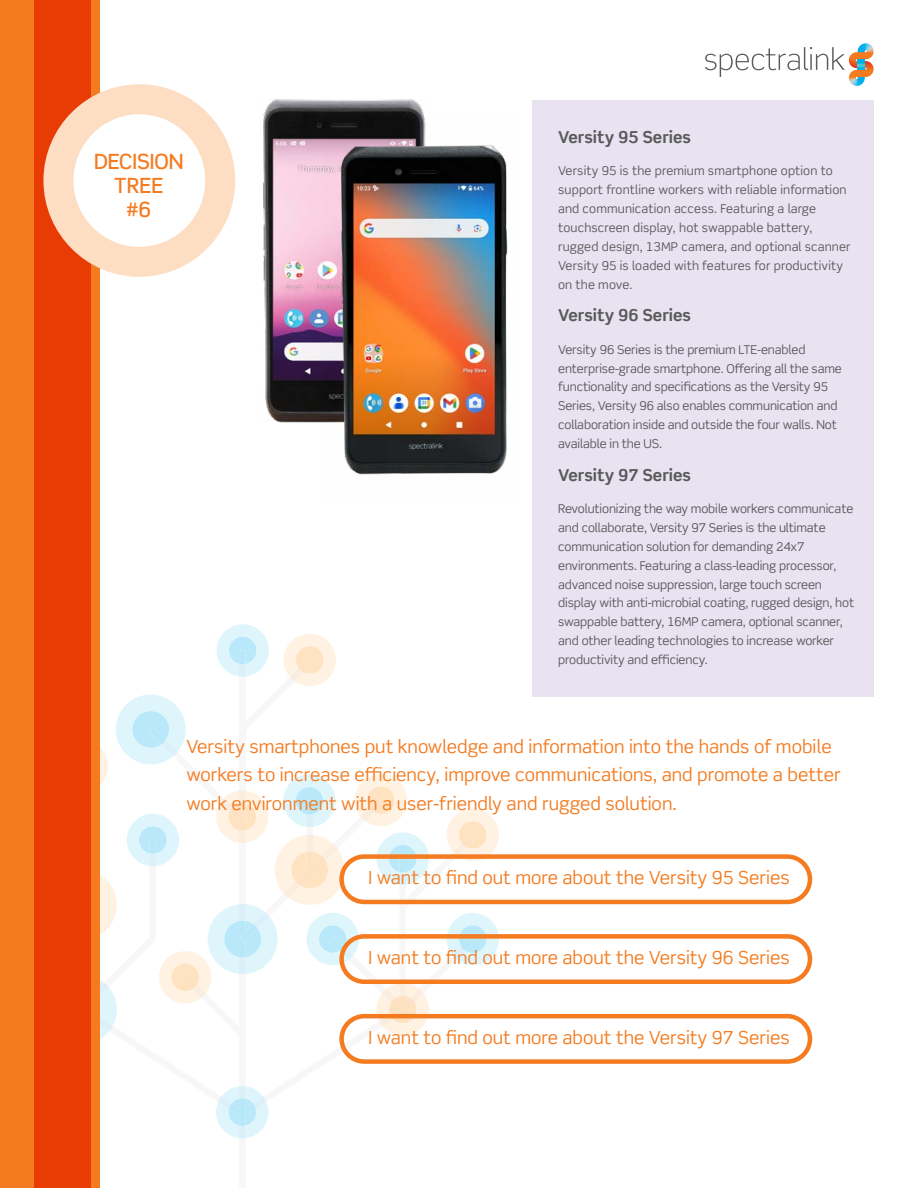
<style>
.page{position:relative;width:918px;height:1188px;background:#fff}
.page>*{position:absolute;margin:0;border:0;box-sizing:border-box;transform-origin:0 0}
.t1{font:500 21px/24px "Scene Std";color:#f47b20;text-align:center}
.t2{font:18px/28.5px "Scene Std";color:#f47b20}
.t3{font:700 16.5px "Scene Std";color:#58595b}
.t4{font:12.15px/18.9px "Scene Std";letter-spacing:-.01em;color:#58595b}
.t5{font:12.15px/18.9px "Scene Std";letter-spacing:.01em;color:#58595b}
</style>
<div class="page">
<div style="left:239px;top:650px;width:7px;height:538px;background:#f7f7f7"></div>
<svg style="left:216px;top:1086px;width:53px;height:52px"></svg>
<svg style="left:100px;top:624px;width:399px;height:420px"></svg>
<img style="left:849px;top:79px;width:16px;height:7px">
<img style="left:859px;top:43px;width:13px;height:4px">
<svg style="left:705px;top:47px;width:169px;height:32px"></svg>
<div style="left:0;top:0;width:100px;height:1188px;background:#f47b20"></div>
<div style="left:34px;top:0;width:57px;height:1188px;background:#e93b04"></div>
<img style="left:263px;top:99px;width:162px;height:323px">
<svg style="left:58px;top:99px;width:162px;height:163px"></svg>
<div style="left:43px;top:84px;width:192px;height:193px;border:30px solid #fedec3;border-radius:50%"></div>
<div style="left:339px;top:854px;width:473px;height:50px;border:4px solid #f47b20;border-radius:23px"></div>
<div style="left:339px;top:934px;width:473px;height:50px;border:4px solid #f47b20;border-radius:23px"></div>
<div style="left:339px;top:1014px;width:473px;height:50px;border:4px solid #f47b20;border-radius:23px"></div>
<div style="left:532px;top:100px;width:342px;height:597px;background:#e9e3f1"></div>
<img style="left:322px;top:118px;width:186px;height:357px">
<h1 class="t1" style="left:94px;top:150px;width:91px">DECISION<br>TREE<br>#6</h1>
<h3 class="t3" style="left:558px;top:127px;width:134px">Versity 95 Series</h3>
<p class="t5" style="left:558px;top:161px;width:294px">Versity 95 is the premium smartphone option to support frontline workers with reliable information and communication access. Featuring a large touchscreen display, hot swappable battery, rugged design, 13MP camera, and optional scanner Versity 95 is loaded with features for productivity on the move.</p>
<h3 class="t3" style="left:558px;top:305px;width:134px">Versity 96 Series</h3>
<p class="t4" style="left:558px;top:340px;width:285px">Versity 96 Series is the premium LTE-enabled enterprise-grade smartphone. Offering all the same functionality and specifications as the Versity 95<br>Series, Versity 96 also enables communication and collaboration inside and outside the four walls. Not available in the US.</p>
<h3 class="t3" style="left:558px;top:464px;width:134px">Versity 97 Series</h3>
<p class="t4" style="left:558px;top:499px;width:298px">Revolutionizing the way mobile workers communicate and collaborate, Versity 97 Series is the ultimate communication solution for demanding 24x7 environments. Featuring a class-leading processor, advanced noise suppression, large touch screen display with anti-microbial coating, rugged design, hot swappable battery, 16MP camera, optional scanner, and other leading technologies to increase worker productivity and efficiency.</p>
<h2 class="t2" style="left:186px;top:732px;width:656px">Versity smartphones put knowledge and information into the hands of mobile workers to increase efficiency, improve communications, and promote a better work environment with a user-friendly and rugged solution.</h2>
<h2 class="t2" style="left:369px;top:863px;width:423px">I want to find out more about the Versity 95 Series</h2>
<h2 class="t2" style="left:369px;top:943px;width:423px">I want to find out more about the Versity 96 Series</h2>
<h2 class="t2" style="left:369px;top:1023px;width:423px">I want to find out more about the Versity 97 Series</h2>
</div>
